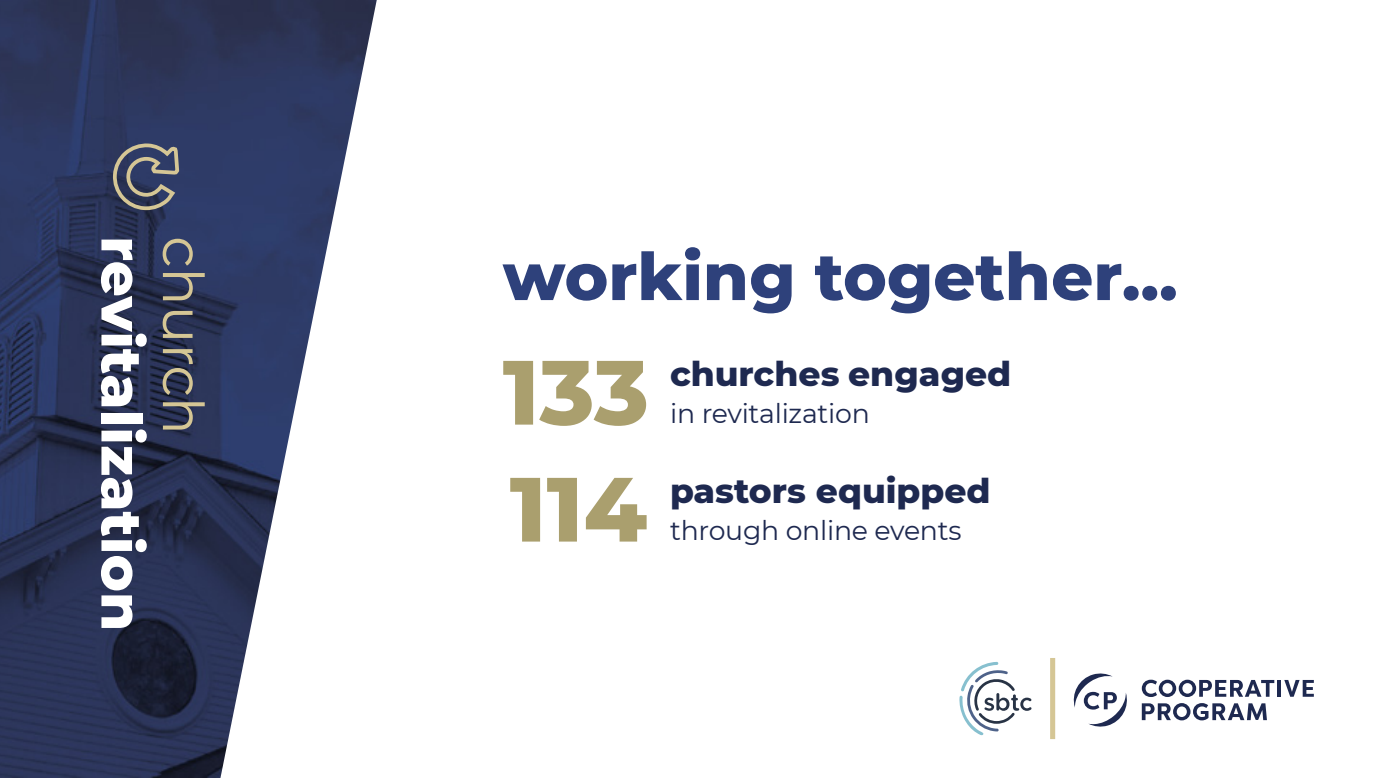
<style>
.page{position:relative;width:1383px;height:778px;background:#fff}
.page>*{position:absolute;margin:0;border:0;box-sizing:border-box;transform-origin:0 0}
.t1{font:800 90.9px "Montserrat";color:#aa9f6e}
.t2{font:800 65.7px "Montserrat";color:#2e417b}
.t3{font:800 56.4px "Montserrat";color:#fff}
.t4{font:56.4px "Montserrat";letter-spacing:-.01em;color:#d5c695}
.t5{font:800 34.5px "Montserrat";color:#1e2950}
.t6{font:26.7px "Montserrat";letter-spacing:-.01em;color:#1e2950}
</style>
<div class="page">
<svg style="left:959px;top:662px;width:72px;height:73px"></svg>
<svg style="left:1073px;top:673px;width:54px;height:54px"></svg>
<hr style="left:1277px;top:680px;width:4px;height:16px;background:#1e2950">
<svg style="left:1284px;top:680px;width:29px;height:16px"></svg>
<svg style="left:1141px;top:679px;width:133px;height:18px"></svg>
<svg style="left:1141px;top:703px;width:125px;height:17px"></svg>
<div style="left:1050px;top:658px;width:5px;height:81px;background:#d5c695"></div>
<img style="left:0;top:0;width:377px;height:778px">
<svg style="left:112px;top:142px;width:69px;height:130px;background:#414863"></svg>
<h3 class="t3" style="left:163px;top:236px;width:396px;rotate:90deg">revitalization</h3>
<h3 class="t4" style="left:222px;top:236px;width:200px;rotate:90deg">church</h3>
<h2 class="t2" style="left:502px;top:228px;width:676px">working together...</h2>
<h1 class="t1" style="left:502px;top:326px;width:148px">133</h1>
<h1 class="t1" style="left:509px;top:442px;width:139px">114</h1>
<p class="t5" style="left:670px;top:349px;width:342px">churches engaged</p>
<p class="t6" style="left:670px;top:395px;width:201px">in revitalization</p>
<p class="t5" style="left:670px;top:466px;width:322px">pastors equipped</p>
<p class="t6" style="left:670px;top:512px;width:293px">through online events</p>
</div>
